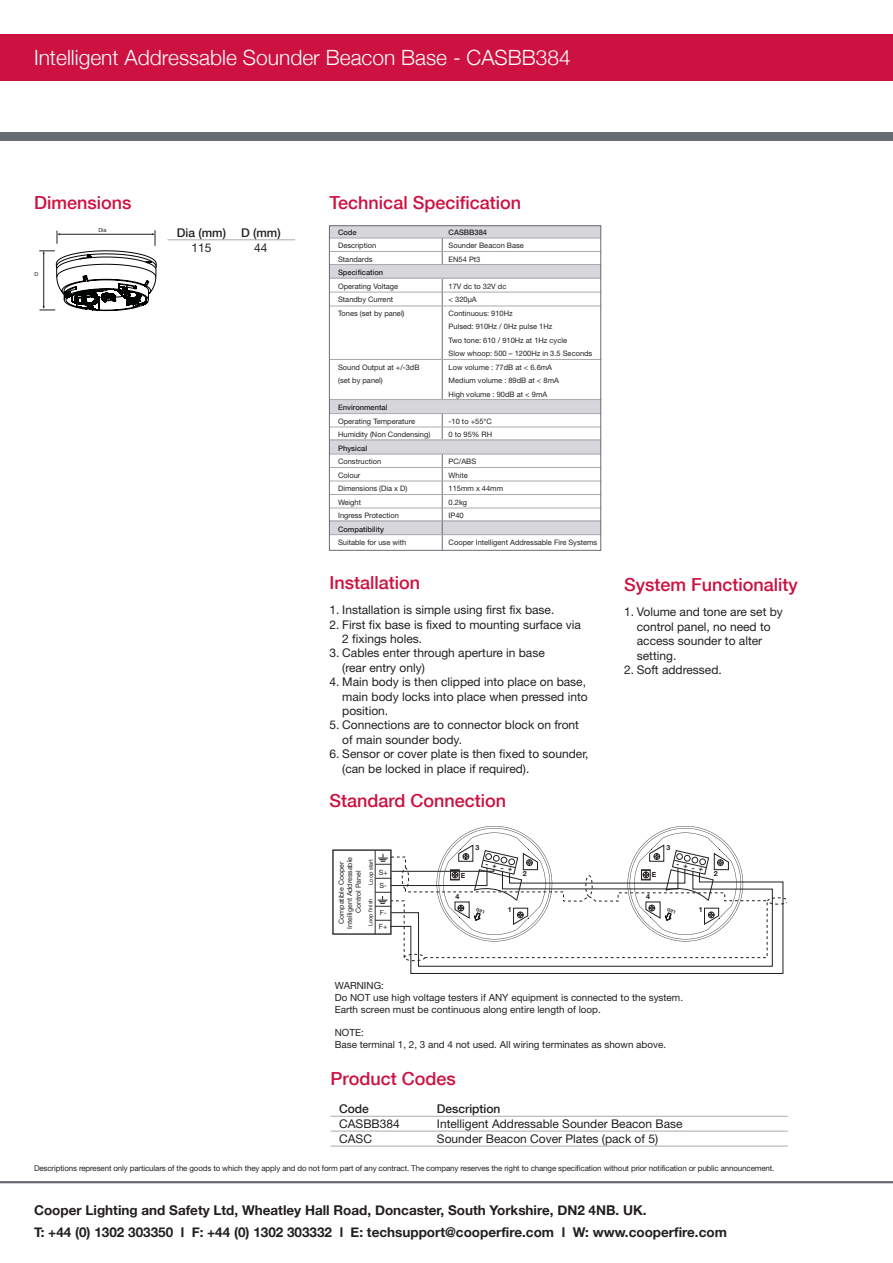
<style>
.page{position:relative;width:893px;height:1263px;background:#fff}
.page>*{position:absolute;margin:0;border:0;box-sizing:border-box;transform-origin:0 0}
.t1{font:300 21px "Helvetica Neue";color:#fff}
.t2{font:500 18px "Helvetica Neue";color:#cd1141}
.t3{font:700 13.5px/22.5px "Helvetica Neue";color:#231f20}
.t4{font:12px/14.4px "Helvetica Neue";color:#231f20}
.t5{font:500 12px "Helvetica Neue";color:#231f20}
.t6{font:9.9px/11.9px "Helvetica Neue";color:#231f20}
.t7{font:7.95px "Helvetica Neue";letter-spacing:-.015em;color:#231f20}
.t8{font:7.5px/13.5px "Helvetica Neue";color:#231f20}
.t9{font:500 7.5px "Helvetica Neue";color:#231f20}
.t10{font:7.2px/13.8px "Helvetica Neue LT Pro";color:#231f20}
.t11{font:7.05px/8.4px "Helvetica Neue";color:#231f20;text-align:center}
.t12{font:700 7.05px "Helvetica Neue LT Pro";color:#231f20}
.t13{font:6.75px "Helvetica Neue LT Pro";color:#231f20;scale:1.07 1}
.t14{font:5.7px "Helvetica Neue LT Pro";color:#231f20}
.t15{font:5.55px "Helvetica Neue LT Pro";color:#231f20}
.s1{font-family:"Helvetica Neue LT Pro"}
</style>
<div class="page">
<div style="left:0;top:34px;width:893px;height:47px;background:#cd1141"></div>
<div style="left:0;top:132px;width:893px;height:8px;background:#696b73"></div>
<hr style="left:0;top:1181px;width:893px;height:2px;background:#696b73">
<div style="left:330px;top:521px;width:271px;height:14px;background:#d7d7db"></div>
<hr style="left:442px;top:226px;width:1px;height:324px;background:#696b73">
<div style="left:330px;top:264px;width:271px;height:14px;background:#d7d7db"></div>
<div style="left:330px;top:399px;width:271px;height:14px;background:#d7d7db"></div>
<div style="left:330px;top:440px;width:271px;height:14px;background:#d7d7db"></div>
<svg style="left:39px;top:230px;width:117px;height:81px"></svg>
<hr style="left:43px;top:253px;width:1px;height:55px;background:#231f20">
<hr style="left:167px;top:239px;width:128px;height:1px;background:#a8aab0">
<hr style="left:331px;top:1116px;width:457px;height:1px;background:#a8aab0">
<hr style="left:331px;top:1131px;width:457px;height:1px;background:#a8aab0">
<hr style="left:331px;top:1146px;width:457px;height:1px;background:#a8aab0">
<div style="left:330px;top:225px;width:271px;height:13px;background:#d7d7db"></div>
<hr style="left:330px;top:238px;width:271px;height:1px;background:#a8aab0">
<hr style="left:330px;top:251px;width:271px;height:1px;background:#a8aab0">
<hr style="left:330px;top:264px;width:271px;height:1px;background:#a8aab0">
<hr style="left:330px;top:278px;width:271px;height:1px;background:#a8aab0">
<hr style="left:330px;top:292px;width:271px;height:1px;background:#a8aab0">
<hr style="left:330px;top:306px;width:271px;height:1px;background:#a8aab0">
<hr style="left:330px;top:359px;width:271px;height:1px;background:#a8aab0">
<hr style="left:330px;top:399px;width:271px;height:1px;background:#a8aab0">
<hr style="left:330px;top:413px;width:271px;height:1px;background:#a8aab0">
<hr style="left:330px;top:427px;width:271px;height:1px;background:#a8aab0">
<hr style="left:330px;top:440px;width:271px;height:1px;background:#a8aab0">
<hr style="left:330px;top:454px;width:271px;height:1px;background:#a8aab0">
<hr style="left:330px;top:467px;width:271px;height:1px;background:#a8aab0">
<hr style="left:330px;top:481px;width:271px;height:1px;background:#a8aab0">
<hr style="left:330px;top:494px;width:271px;height:1px;background:#a8aab0">
<hr style="left:330px;top:508px;width:271px;height:1px;background:#a8aab0">
<hr style="left:330px;top:521px;width:271px;height:1px;background:#a8aab0">
<hr style="left:330px;top:534px;width:271px;height:1px;background:#a8aab0">
<div style="left:332px;top:849px;width:60px;height:86px;border:1px solid #2e2e28"></div>
<div style="left:329px;top:225px;width:272px;height:326px;border:1px solid #696b73"></div>
<svg style="left:375px;top:826px;width:412px;height:148px"></svg>
<h1 class="t1" style="left:34px;top:45px;width:538px">Intelligent Addressable Sounder Beacon Base - CASBB384</h1>
<h2 class="t2" style="left:34px;top:191px;width:99px">Dimensions</h2>
<p class="t15" style="left:98px;top:228px;width:10px">Dia</p>
<p class="t15" style="left:34px;top:272px;width:5px">D</p>
<p class="t5" style="left:177px;top:225px;width:51px">Dia (mm)</p>
<p class="t5" style="left:241px;top:225px;width:41px">D (mm)</p>
<p class="t4" style="left:191px;top:241px;width:21px">115</p>
<p class="t4" style="left:254px;top:241px;width:15px">44</p>
<h2 class="t2" style="left:330px;top:191px;width:193px">Technical Specification</h2>
<p class="t9" style="left:338px;top:227px;width:20px">Code</p>
<p class="t9" style="left:449px;top:227px;width:40px">CASBB384</p>
<p class="t8" style="left:338px;top:239px;width:40px">Description</p>
<p class="t8" style="left:449px;top:239px;width:77px">Sounder Beacon Base</p>
<p class="t8" style="left:338px;top:253px;width:36px">Standards</p>
<p class="t8" style="left:449px;top:253px;width:33px">EN54 Pt3</p>
<p class="t9" style="left:338px;top:268px;width:47px">Specification</p>
<p class="t8" style="left:338px;top:280px;width:62px">Operating Voltage</p>
<p class="t8" style="left:449px;top:280px;width:59px">17V dc to 32V dc</p>
<p class="t8" style="left:338px;top:293px;width:57px">Standby Current</p>
<p class="t8" style="left:449px;top:293px;width:30px">&lt; 320<span class="s1">µ</span>A</p>
<p class="t8" style="left:338px;top:307px;width:68px">Tones (set by panel)</p>
<p class="t8" style="left:449px;top:307px;width:145px">Continuous: 910Hz<br>Pulsed: 910Hz / 0Hz pulse 1Hz<br>Two tone: 610 / 910Hz at 1Hz cycle<br>Slow whoop: 500 – 1200Hz in 3.5 Seconds</p>
<p class="t8" style="left:338px;top:361px;width:83px">Sound Output at +/-3dB</p>
<p class="t8" style="left:449px;top:361px;width:105px">Low volume : 77dB at &lt; 6.6mA</p>
<p class="t8" style="left:338px;top:374px;width:46px">(set by panel)</p>
<p class="t8" style="left:449px;top:374px;width:112px">Medium volume : 89dB at &lt; 8mA<br>High volume : 90dB at &lt; 9mA</p>
<p class="t9" style="left:338px;top:403px;width:51px">Environmental</p>
<p class="t8" style="left:338px;top:415px;width:79px">Operating Temperature</p>
<p class="t8" style="left:449px;top:415px;width:45px">-10 to +55°C</p>
<p class="t8" style="left:338px;top:428px;width:94px">Humidity (Non Condensing)</p>
<p class="t8" style="left:449px;top:428px;width:45px">0 to 95% RH</p>
<p class="t9" style="left:338px;top:443px;width:31px">Physical</p>
<p class="t8" style="left:338px;top:455px;width:45px">Construction</p>
<p class="t8" style="left:449px;top:455px;width:29px">PC/ABS</p>
<p class="t8" style="left:338px;top:469px;width:24px">Colour</p>
<p class="t8" style="left:449px;top:469px;width:21px">White</p>
<p class="t8" style="left:338px;top:482px;width:71px">Dimensions (Dia x D)</p>
<p class="t8" style="left:449px;top:482px;width:56px">115mm x 44mm</p>
<p class="t8" style="left:338px;top:496px;width:25px">Weight</p>
<p class="t8" style="left:449px;top:496px;width:20px">0.2kg</p>
<p class="t8" style="left:338px;top:509px;width:62px">Ingress Protection</p>
<p class="t8" style="left:449px;top:509px;width:17px">IP40</p>
<p class="t9" style="left:338px;top:524px;width:47px">Compatibility</p>
<p class="t8" style="left:338px;top:536px;width:70px">Suitable for use with</p>
<p class="t8" style="left:449px;top:536px;width:150px">Cooper Intelligent Addressable Fire Systems</p>
<h2 class="t2" style="left:330px;top:571px;width:92px">Installation</h2>
<p class="t4" style="left:330px;top:604px;width:226px">1. Installation is simple using first fix base.</p>
<p class="t4" style="left:342px;top:618px;width:240px;text-indent:-13px">2. First fix base is fixed to mounting surface via<br>2 fixings holes.</p>
<p class="t4" style="left:342px;top:647px;width:204px;text-indent:-13px">3. Cables enter through aperture in base (rear entry only)</p>
<p class="t4" style="left:342px;top:676px;width:247px;text-indent:-13px">4. Main body is then clipped into place on base, main body locks into place when pressed into position.</p>
<p class="t4" style="left:342px;top:719px;width:238px;text-indent:-13px">5. Connections are to connector block on front of main sounder body.</p>
<p class="t4" style="left:342px;top:748px;width:248px;text-indent:-13px">6. Sensor or cover plate is then fixed to sounder, (can be locked in place if required).</p>
<h2 class="t2" style="left:330px;top:790px;width:178px">Standard Connection</h2>
<p class="t12" style="left:475px;top:845px;width:5px">3</p>
<h2 class="t2" style="left:624px;top:574px;width:175px">System Functionality</h2>
<p class="t4" style="left:637px;top:606px;width:148px;text-indent:-13px">1. Volume and tone are set by control panel, no need to access sounder to alter setting.</p>
<p class="t4" style="left:624px;top:664px;width:99px">2. Soft addressed.</p>
<p class="t12" style="left:666px;top:845px;width:5px">3</p>
<p class="t11" style="left:338px;top:929px;width:73px;rotate:-90deg">Compatible Cooper<br>Intelligent Addressable<br>Control Panel</p>
<p class="t14" style="left:369px;top:885px;width:27px;rotate:-90deg">Loop start</p>
<p class="t10" style="left:379px;top:866px;width:10px">S+<br>S-</p>
<p class="t10" style="left:379px;top:921px;width:10px">F+</p>
<p class="t14" style="left:368px;top:926px;width:29px;rotate:-90deg">Loop finish</p>
<p class="t13" style="left:380px;top:911px;width:8px">F-</p>
<p class="t12" style="left:461px;top:873px;width:6px">E</p>
<p class="t12" style="left:714px;top:871px;width:5px">2</p>
<p class="t12" style="left:646px;top:894px;width:5px">4</p>
<p class="t12" style="left:699px;top:907px;width:5px">1</p>
<p class="t12" style="left:523px;top:871px;width:5px">2</p>
<p class="t12" style="left:652px;top:871px;width:6px">E</p>
<p class="t12" style="left:455px;top:894px;width:5px">4</p>
<p class="t12" style="left:508px;top:907px;width:5px">1</p>
<p class="t6" style="left:335px;top:980px;width:350px">WARNING:<br>Do NOT use high voltage testers if ANY equipment is connected to the system.<br>Earth screen must be continuous along entire length of loop.</p>
<p class="t6" style="left:335px;top:1028px;width:333px">NOTE:<br>Base terminal 1, 2, 3 and 4 not used. All wiring terminates as shown above.</p>
<h2 class="t2" style="left:331px;top:1067px;width:127px">Product Codes</h2>
<p class="t5" style="left:339px;top:1101px;width:31px">Code</p>
<p class="t5" style="left:437px;top:1101px;width:65px">Description</p>
<p class="t4" style="left:339px;top:1117px;width:62px">CASBB384</p>
<p class="t4" style="left:437px;top:1117px;width:247px">Intelligent Addressable Sounder Beacon Base</p>
<p class="t4" style="left:339px;top:1132px;width:34px">CASC</p>
<p class="t4" style="left:437px;top:1132px;width:223px">Sounder Beacon Cover Plates (pack of 5)</p>
<p class="t7" style="left:34px;top:1165px;width:742px">Descriptions represent only particulars of the goods to which they apply and do not form part of any contract. The company reserves the right to change specification without prior notification or public announcement.</p>
<p class="t3" style="left:34px;top:1198px;width:694px">Cooper Lighting and Safety Ltd, Wheatley Hall Road, Doncaster, South Yorkshire, DN2 4NB. UK.<br>T: +44 (0) 1302 303350 l F: +44 (0) 1302 303332 l E: techsupport@cooperfire.com l W: www.cooperfire.com</p>
</div>
